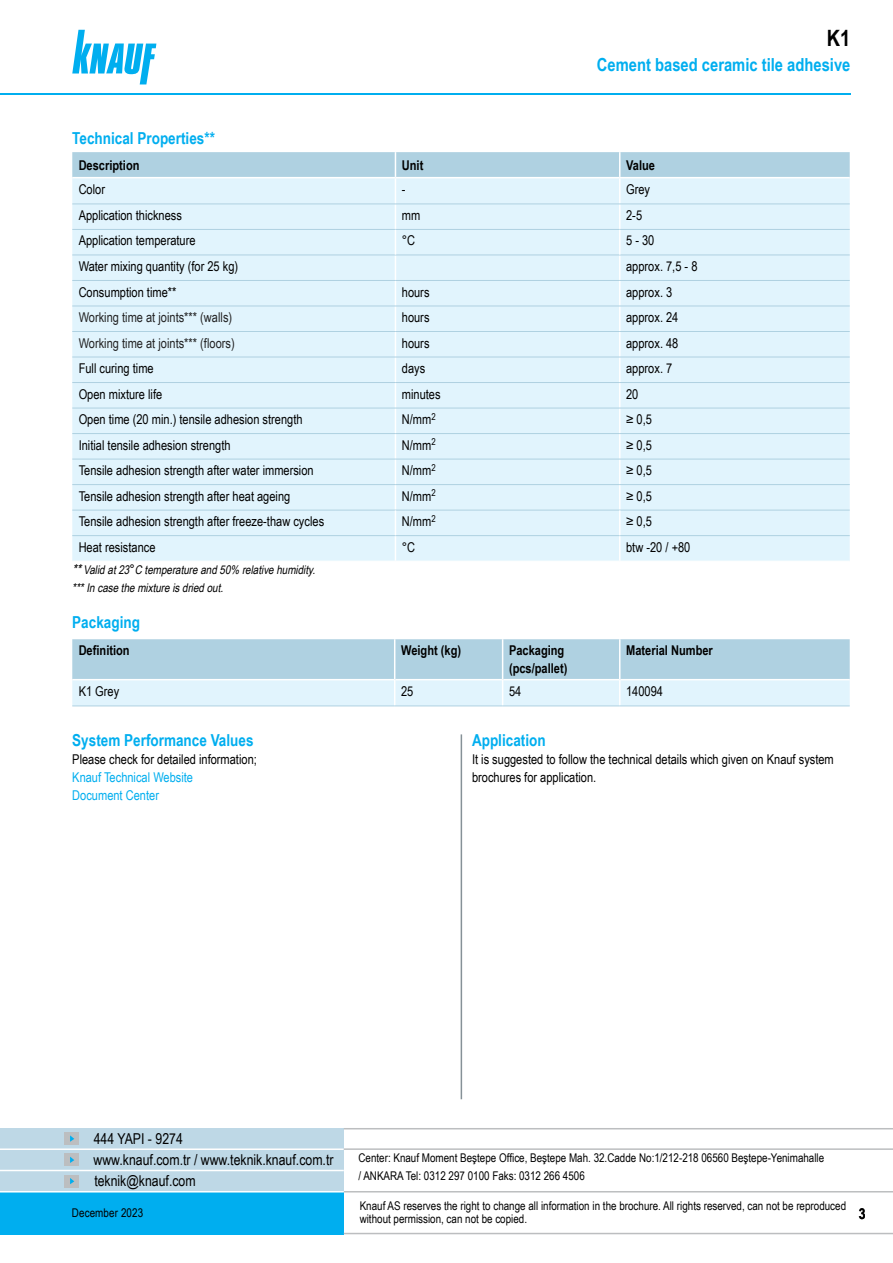
<style>
.page{position:relative;width:893px;height:1263px;background:#fff}
.page>*{position:absolute;margin:0;border:0;box-sizing:border-box;transform-origin:0 0}
.t1{font:700 22.5px "Arial Narrow";color:#000}
.t2{font:700 18px "Arial Narrow";color:#00aeef}
.t3{font:700 16.5px "Arial Narrow";color:#00aeef}
.t4{font:15px/21px "Arial Narrow";color:#000}
.t5{font:700 15px "Arial Narrow";color:#000}
.t6{font:13.5px/18px "Arial Narrow";color:#000}
.t7{font:700 13.5px/18px "Arial Narrow";color:#000}
.t8{font:13.5px "Arial Narrow";color:#222223}
.t9{font:13.5px/18px "Arial Narrow";color:#00aeef}
.t10{font:12px/18px "Arial Narrow";color:#000}
.t11{font:italic 12px/18px "Arial Narrow";color:#000}
.s1{font-size:13.5px}
.s2{font-style:normal;font-size:13.5px}
</style>
<div class="page">
<svg style="left:72px;top:30px;width:84px;height:54px"></svg>
<svg style="left:72px;top:152px;width:778px;height:409px;background:#dcf0fa"></svg>
<svg style="left:72px;top:639px;width:778px;height:66px;background:#c4dfec"></svg>
<hr style="left:72px;top:705px;width:323px;height:1px;background:#afd1e1">
<hr style="left:395px;top:705px;width:108px;height:1px;background:#afd1e1">
<hr style="left:503px;top:705px;width:117px;height:1px;background:#afd1e1">
<hr style="left:620px;top:705px;width:230px;height:1px;background:#afd1e1">
<div style="left:0;top:1128px;width:344px;height:64px;background:#bed8e6"></div>
<div style="left:0;top:1192px;width:344px;height:42px;background:#00aeef"></div>
<div style="left:64px;top:1153px;width:15px;height:13px;background:#bcbec0"></div>
<svg style="left:70px;top:1156px;width:4px;height:7px"></svg>
<div style="left:64px;top:1132px;width:15px;height:13px;background:#bcbec0"></div>
<svg style="left:70px;top:1135px;width:4px;height:7px"></svg>
<div style="left:64px;top:1175px;width:15px;height:12px;background:#bcbec0"></div>
<svg style="left:70px;top:1178px;width:4px;height:6px"></svg>
<hr style="left:344px;top:1233px;width:549px;height:1px;background:#bcbec0">
<hr style="left:344px;top:1191px;width:549px;height:1px;background:#bcbec0">
<hr style="left:0;top:1148px;width:344px;height:2px;background:#fff">
<hr style="left:0;top:1170px;width:344px;height:1px;background:#fff">
<hr style="left:0;top:1191px;width:344px;height:1px;background:#fff">
<hr style="left:344px;top:1148px;width:549px;height:2px;background:#bcbec0">
<hr style="left:344px;top:1128px;width:549px;height:1px;background:#bcbec0">
<hr style="left:0;top:94px;width:850px;height:1px;background:#00aeef">
<hr style="left:461px;top:734px;width:1px;height:365px;background:#869197">
<h1 class="t1" style="left:827px;top:21px;width:25px">K1</h1>
<h2 class="t2" style="left:597px;top:51px;width:255px">Cement based ceramic tile adhesive</h2>
<p class="t3" style="left:72px;top:125px;width:144px">Technical Properties**</p>
<p class="t7" style="left:79px;top:155px;width:62px">Description</p>
<p class="t7" style="left:402px;top:155px;width:23px">Unit</p>
<p class="t7" style="left:626px;top:155px;width:30px">Value</p>
<p class="t6" style="left:79px;top:180px;width:28px">Color</p>
<p class="t6" style="left:402px;top:180px;width:5px">-</p>
<p class="t6" style="left:626px;top:180px;width:25px">Grey</p>
<p class="t6" style="left:79px;top:206px;width:105px">Application thickness</p>
<p class="t6" style="left:402px;top:206px;width:20px">mm</p>
<p class="t6" style="left:626px;top:206px;width:17px">2-5</p>
<p class="t6" style="left:79px;top:231px;width:118px">Application temperature</p>
<p class="t6" style="left:402px;top:231px;width:15px">°C</p>
<p class="t6" style="left:626px;top:231px;width:30px">5 - 30</p>
<p class="t6" style="left:79px;top:257px;width:161px">Water mixing quantity (for 25 kg)</p>
<p class="t6" style="left:626px;top:257px;width:73px">approx. 7,5 - 8</p>
<p class="t6" style="left:79px;top:282px;width:99px">Consumption time**</p>
<p class="t6" style="left:402px;top:282px;width:29px">hours</p>
<p class="t6" style="left:626px;top:282px;width:48px">approx. 3</p>
<p class="t8" style="left:79px;top:307px;width:155px">Working time at joints*** (walls)</p>
<p class="t6" style="left:402px;top:308px;width:29px">hours</p>
<p class="t6" style="left:626px;top:308px;width:54px">approx. 24</p>
<p class="t8" style="left:79px;top:333px;width:158px">Working time at joints*** (floors)</p>
<p class="t6" style="left:402px;top:333px;width:29px">hours</p>
<p class="t6" style="left:626px;top:333px;width:54px">approx. 48</p>
<p class="t6" style="left:79px;top:359px;width:77px">Full curing time</p>
<p class="t6" style="left:402px;top:359px;width:25px">days</p>
<p class="t6" style="left:626px;top:359px;width:48px">approx. 7</p>
<p class="t6" style="left:79px;top:384px;width:85px">Open mixture life</p>
<p class="t6" style="left:402px;top:384px;width:40px">minutes</p>
<p class="t6" style="left:626px;top:384px;width:14px">20</p>
<p class="t6" style="left:79px;top:410px;width:225px">Open time (20 min.) tensile adhesion strength</p>
<p class="t6" style="left:402px;top:410px;width:35px">N/mm<sup>2</sup></p>
<p class="t6" style="left:626px;top:410px;width:27px">≥ 0,5</p>
<p class="t6" style="left:79px;top:435px;width:153px">Initial tensile adhesion strength</p>
<p class="t6" style="left:402px;top:435px;width:35px">N/mm<sup>2</sup></p>
<p class="t6" style="left:626px;top:435px;width:27px">≥ 0,5</p>
<p class="t6" style="left:79px;top:461px;width:237px">Tensile adhesion strength after water immersion</p>
<p class="t6" style="left:402px;top:461px;width:35px">N/mm<sup>2</sup></p>
<p class="t6" style="left:626px;top:461px;width:27px">≥ 0,5</p>
<p class="t6" style="left:79px;top:486px;width:213px">Tensile adhesion strength after heat ageing</p>
<p class="t6" style="left:402px;top:486px;width:35px">N/mm<sup>2</sup></p>
<p class="t6" style="left:626px;top:486px;width:27px">≥ 0,5</p>
<p class="t6" style="left:79px;top:512px;width:247px">Tensile adhesion strength after freeze-thaw cycles</p>
<p class="t6" style="left:402px;top:512px;width:35px">N/mm<sup>2</sup></p>
<p class="t6" style="left:626px;top:512px;width:27px">≥ 0,5</p>
<p class="t6" style="left:79px;top:537px;width:78px">Heat resistance</p>
<p class="t6" style="left:402px;top:537px;width:15px">°C</p>
<p class="t6" style="left:626px;top:537px;width:66px">btw -20 / +80</p>
<p class="t11" style="left:72px;top:560px;width:247px"><span class="s1">**</span>Validat23<span class="s2">°</span> C temperatureand50% relativehumidity. ***Incasethemixtureisdriedout.</p>
<p class="t3" style="left:72px;top:610px;width:69px">Packaging</p>
<p class="t7" style="left:79px;top:641px;width:53px">Definition</p>
<p class="t7" style="left:401px;top:641px;width:62px">Weight (kg)</p>
<p class="t7" style="left:509px;top:641px;width:60px">Packaging (pcs/pallet)</p>
<p class="t7" style="left:626px;top:641px;width:88px">Material Number</p>
<p class="t6" style="left:79px;top:682px;width:42px">K1 Grey</p>
<p class="t6" style="left:401px;top:682px;width:14px">25</p>
<p class="t6" style="left:509px;top:682px;width:14px">54</p>
<p class="t6" style="left:626px;top:682px;width:38px">140094</p>
<p class="t3" style="left:72px;top:728px;width:183px">System Performance Values</p>
<p class="t6" style="left:72px;top:750px;width:186px">Please check for detailed information;</p>
<p class="t9" style="left:72px;top:768px;width:122px">Knauf Technical Website<br>Document Center</p>
<p class="t3" style="left:472px;top:728px;width:75px">Application</p>
<p class="t6" style="left:472px;top:750px;width:363px">It is suggested to follow the technical details which given on Knauf system brochures for application.</p>
<p class="t4" style="left:94px;top:1128px;width:241px">444 YAPI - 9274<br>www.knauf.com.tr / www.teknik.knauf.com.tr teknik@knauf.com</p>
<p class="t10" style="left:72px;top:1203px;width:73px">December 2023</p>
<p class="t10" style="left:358px;top:1148px;width:467px">Center: Knauf Moment Beştepe Office, Beştepe Mah. 32.Cadde No:1/212-218 06560 Beştepe-Yenimahalle / ANKARA Tel: 0312 297 0100 Faks: 0312 266 4506</p>
<p class="t10" style="left:360px;top:1198px;width:488px;line-height:13.5px">Knauf AS reserves the right to change all information in the brochure. All rights reserved, can not be reproduced without permission, can not be copied.</p>
<p class="t5" style="left:859px;top:1202px;width:8px">3</p>
</div>
